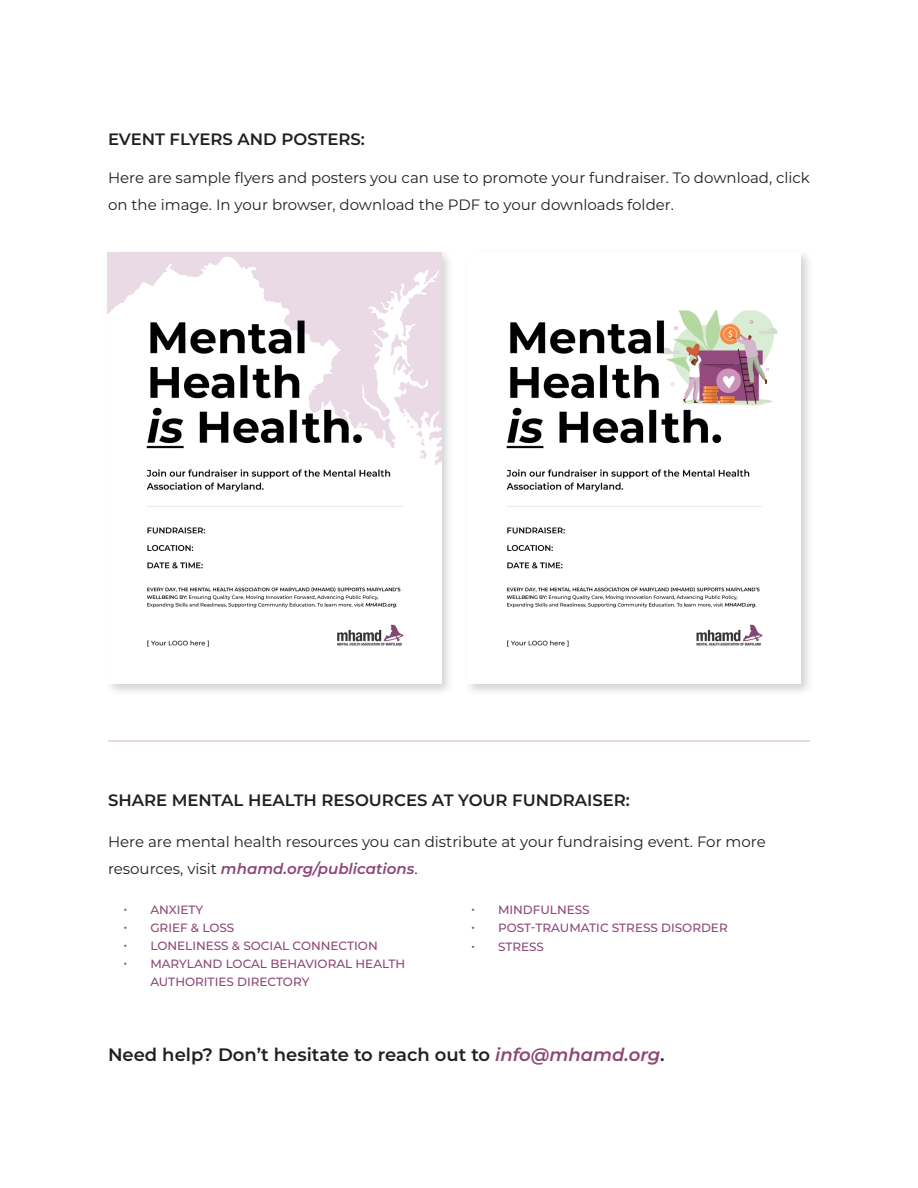
<style>
.page{position:relative;width:918px;height:1188px;background:#fff}
.page>*{position:absolute;margin:0;border:0;box-sizing:border-box;transform-origin:0 0}
.Body{font:600 18px "Montserrat";color:#231f20}
.Body-2{font:600 16.5px "Montserrat";color:#231f20}
.Body-3{font:15px/27px "Montserrat";color:#231f20}
.t1{font:500 12px/18px "Montserrat";color:#8d4676}
.s1{font-weight:600;font-style:italic;color:#8d4676}
.s2{font-style:italic;color:#8d4676}
</style>
<div class="page">
<hr style="left:108px;top:741px;width:702px;height:1px;background:#a5649b">
<div style="left:464px;top:249px;width:350px;height:448px;background:#231f20;opacity:.2"></div>
<img style="left:468px;top:252px;width:333px;height:432px">
<div style="left:105px;top:249px;width:349px;height:448px;background:#231f20;opacity:.2"></div>
<img style="left:108px;top:252px;width:333px;height:432px">
<p class="Body-2" style="left:108px;top:127px;width:258px">EVENT FLYERS AND POSTERS:</p>
<p class="Body-3" style="left:108px;top:164px;width:703px">Here are sample flyers and posters you can use to promote your fundraiser. To download, click on the image. In your browser, download the PDF to your downloads folder.</p>
<p class="Body-2" style="left:108px;top:789px;width:523px">SHARE MENTAL HEALTH RESOURCES AT YOUR FUNDRAISER:</p>
<p class="Body-3" style="left:108px;top:828px;width:659px">Here are mental health resources you can distribute at your fundraising event. For more resources, visit <span class="s1">mhamd.org/publications</span>.</p>
<p class="t1" style="left:123px;top:900px;width:81px">• ANXIETY</p>
<p class="t1" style="left:123px;top:918px;width:113px">• GRIEF &amp; LOSS</p>
<p class="t1" style="left:123px;top:936px;width:256px">• LONELINESS &amp; SOCIAL CONNECTION</p>
<p class="t1" style="left:150px;top:954px;width:256px;text-indent:-27px">• MARYLAND LOCAL BEHAVIORAL HEALTH<br>AUTHORITIES DIRECTORY</p>
<p class="t1" style="left:471px;top:900px;width:120px">• MINDFULNESS</p>
<p class="t1" style="left:471px;top:918px;width:258px">• POST-TRAUMATIC STRESS DISORDER</p>
<p class="t1" style="left:471px;top:937px;width:75px">• STRESS</p>
<p class="Body" style="left:108px;top:1042px;width:558px">Need help? Don’t hesitate to reach out to <span class="s2">info@mhamd.org</span>.</p>
</div>
